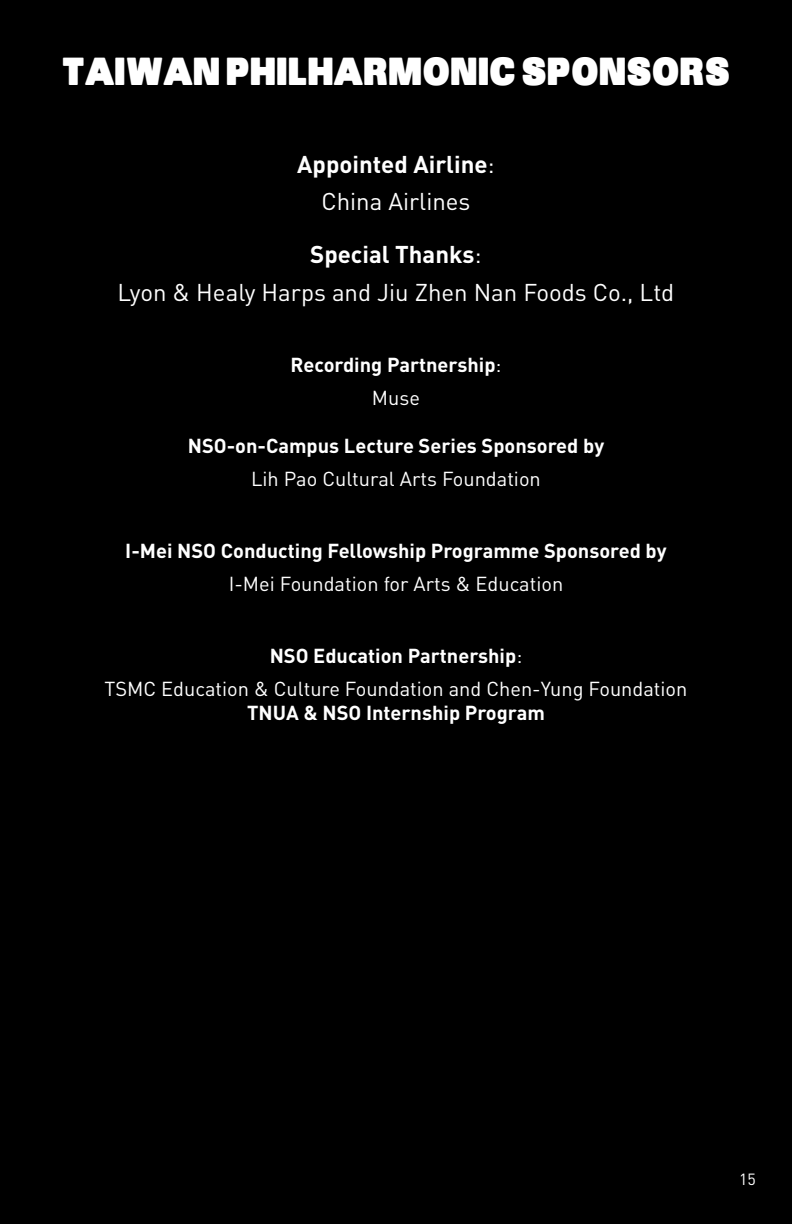
<style>
.page{position:relative;width:792px;height:1224px;background:#000}
.page>*{position:absolute;margin:0;border:0;box-sizing:border-box;transform-origin:0 0}
.t1{font:900 38px "Sans";color:#fff}
.t2{font:24px "DIN";color:#fff}
.t3{font:700 24px "DIN";color:#fff}
.t4{font:20px/24px "DIN";color:#fff;text-align:center}
.t5{font:700 20px "DIN";color:#fff}
.t6{font:16px "DIN";color:#fff}
.s1{font-weight:400}
.s2{font-weight:700}
</style>
<div class="page">
<p class="t1" style="left:62px;top:46px;width:670px">TAIWAN PHILHARMONIC SPONSORS</p>
<p class="t3" style="left:297px;top:148px;width:199px">Appointed Airline<span class="s1">:</span></p>
<p class="t2" style="left:321px;top:187px;width:151px">China Airlines</p>
<p class="t3" style="left:310px;top:239px;width:173px">Special Thanks<span class="s1">:</span></p>
<p class="t2" style="left:118px;top:277px;width:558px">Lyon &amp; Healy Harps and Jiu Zhen Nan Foods Co., Ltd</p>
<p class="t5" style="left:290px;top:351px;width:213px">Recording Partnership<span class="s1">:</span></p>
<p class="t4" style="left:372px;top:385px;width:50px">Muse</p>
<p class="t5" style="left:188px;top:432px;width:418px">NSO-on-Campus Lecture Series Sponsored by</p>
<p class="t4" style="left:251px;top:466px;width:291px">Lih Pao Cultural Arts Foundation</p>
<p class="t5" style="left:125px;top:537px;width:543px">I-Mei NSO Conducting Fellowship Programme Sponsored by</p>
<p class="t4" style="left:229px;top:571px;width:336px">I-Mei Foundation for Arts &amp; Education</p>
<p class="t5" style="left:270px;top:642px;width:254px">NSO Education Partnership<span class="s1">:</span></p>
<p class="t4" style="left:105px;top:676px;width:584px">TSMC Education &amp; Culture Foundation and Chen-Yung Foundation<br><span class="s2">TNUA &amp; NSO Internship Program</span></p>
<p class="t6" style="left:739px;top:1170px;width:18px">15</p>
</div>
